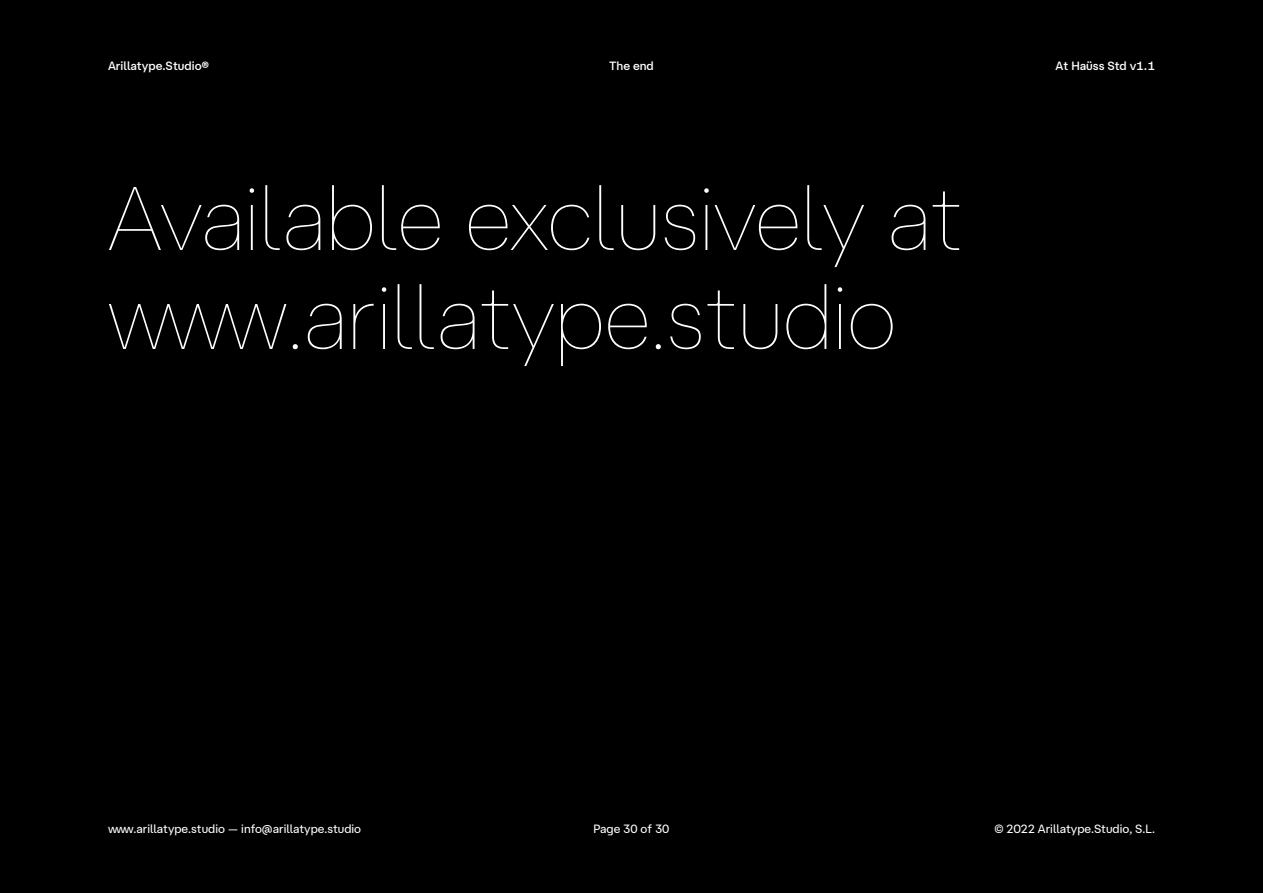
<style>
.page{position:relative;width:1263px;height:893px;background:#000}
.page>*{position:absolute;margin:0;border:0;box-sizing:border-box;transform-origin:0 0}
.t1{font:90px "At Hauss Std Air";color:#fff}
.t2{font:12px "At Hauss Std";color:#fff}
.t3{font:500 12px "At Hauss Std";color:#fff}
</style>
<div class="page">
<p class="t3" style="left:108px;top:58px;width:103px">Arillatype.Studio®</p>
<p class="t3" style="left:1056px;top:58px;width:101px">At Haüss Std v1.1</p>
<p class="t3" style="left:609px;top:58px;width:46px">The end</p>
<p class="t1" style="left:108px;top:165px;width:857px">Available exclusively at</p>
<p class="t1" style="left:108px;top:264px;width:790px">www.arillatype.studio</p>
<p class="t2" style="left:108px;top:822px;width:255px">www.arillatype.studio — info@arillatype.studio</p>
<p class="t2" style="left:593px;top:822px;width:78px">Page 30 of 30</p>
<p class="t2" style="left:994px;top:822px;width:162px">© 2022 Arillatype.Studio, S.L.</p>
</div>
